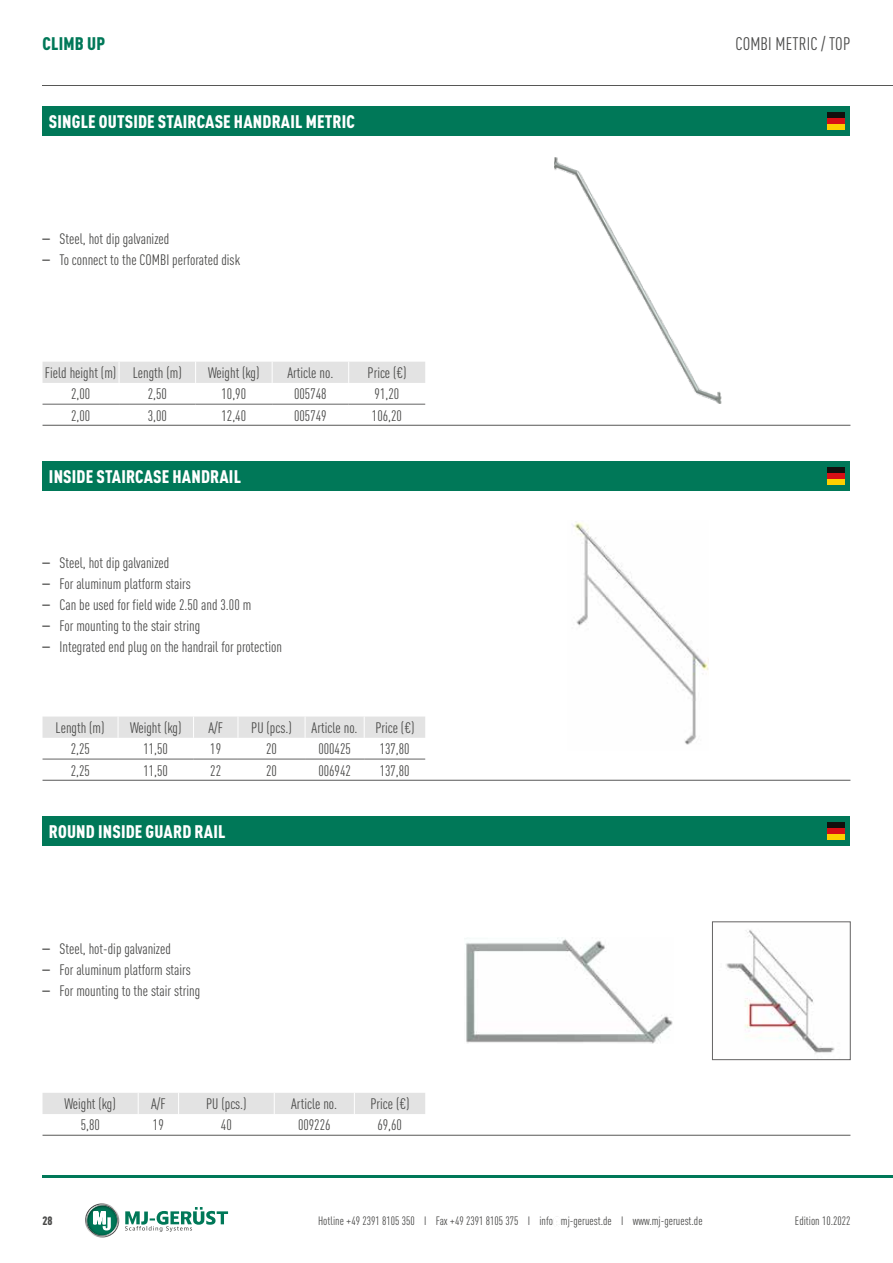
<style>
.page{position:relative;width:893px;height:1263px;background:#fff}
.page>*{position:absolute;margin:0;border:0;box-sizing:border-box;transform-origin:0 0}
.t1{font:900 condensed 18px "DIN Pro";letter-spacing:.01em;color:#fff}
.t2{font:condensed 18px "DIN Pro";letter-spacing:.01em;color:#4a4a49}
.t3{font:900 condensed 18px "DIN Pro";letter-spacing:.01em;color:#007858}
.t4{font:condensed 15px "DIN Pro";color:#4a4a49}
.t5{font:condensed 12px "DIN Pro";color:#4a4a49}
.t6{font:900 condensed 12px "DIN Pro";color:#4a4a49}
.s1{font-family:"Helvetica"}
.s2{font-family:"Univers";font-weight:500}
</style>
<div class="page">
<hr style="left:43px;top:85px;width:850px;height:1px;background:#575756">
<hr style="left:43px;top:1176px;width:850px;height:2px;background:#007858">
<svg style="left:85px;top:1203px;width:34px;height:34px"></svg>
<svg style="left:125px;top:1207px;width:103px;height:25px"></svg>
<div style="left:43px;top:106px;width:807px;height:30px;background:#007858"></div>
<hr style="left:43px;top:425px;width:807px;height:1px;background:#575756">
<hr style="left:43px;top:404px;width:76px;height:1px;background:#646363">
<hr style="left:119px;top:404px;width:77px;height:1px;background:#646363">
<hr style="left:196px;top:404px;width:76px;height:1px;background:#646363">
<hr style="left:272px;top:404px;width:77px;height:1px;background:#646363">
<hr style="left:349px;top:404px;width:76px;height:1px;background:#646363">
<div style="left:43px;top:362px;width:382px;height:21px;background:#e3e3e3"></div>
<img style="left:554px;top:157px;width:167px;height:247px">
<div style="left:827px;top:113px;width:17px;height:17px;background:#12100d"></div>
<div style="left:827px;top:118px;width:17px;height:12px;background:#d70f15"></div>
<div style="left:827px;top:124px;width:17px;height:6px;background:#fecf00"></div>
<div style="left:43px;top:461px;width:807px;height:30px;background:#007858"></div>
<hr style="left:43px;top:780px;width:807px;height:1px;background:#575756">
<div style="left:43px;top:716px;width:382px;height:22px;background:#e3e3e3"></div>
<hr style="left:43px;top:759px;width:75px;height:1px;background:#646363">
<hr style="left:118px;top:759px;width:76px;height:1px;background:#646363">
<hr style="left:194px;top:759px;width:44px;height:1px;background:#646363">
<hr style="left:305px;top:759px;width:59px;height:1px;background:#646363">
<hr style="left:364px;top:759px;width:61px;height:1px;background:#646363">
<hr style="left:238px;top:759px;width:67px;height:1px;background:#646363">
<div style="left:827px;top:468px;width:17px;height:17px;background:#12100d"></div>
<div style="left:827px;top:473px;width:17px;height:12px;background:#d70f15"></div>
<div style="left:827px;top:479px;width:17px;height:6px;background:#fecf00"></div>
<img style="left:572px;top:522px;width:136px;height:223px">
<div style="left:43px;top:816px;width:807px;height:30px;background:#007858"></div>
<hr style="left:43px;top:1135px;width:807px;height:1px;background:#575756">
<div style="left:43px;top:1093px;width:382px;height:21px;background:#e3e3e3"></div>
<img style="left:465px;top:937px;width:208px;height:107px">
<img style="left:726px;top:930px;width:109px;height:124px">
<div style="left:712px;top:922px;width:138px;height:138px;border:1px solid #646363"></div>
<div style="left:827px;top:823px;width:17px;height:17px;background:#12100d"></div>
<div style="left:827px;top:828px;width:17px;height:12px;background:#d70f15"></div>
<div style="left:827px;top:834px;width:17px;height:6px;background:#fecf00"></div>
<p class="t3" style="left:43px;top:30px;width:64px">CLIMB UP</p>
<p class="t2" style="left:735px;top:31px;width:116px">COMBI METRIC / TOP</p>
<p class="t1" style="left:49px;top:108px;width:307px">SINGLE OUTSIDE STAIRCASE HANDRAIL METRIC</p>
<p class="t4" style="left:43px;top:228px;width:128px"><span class="s1">–</span> Steel, hot dip galvanized</p>
<p class="t4" style="left:43px;top:249px;width:199px"><span class="s1">–</span> To connect to the COMBI perforated disk</p>
<p class="t4" style="left:45px;top:362px;width:138px">Field height (m) Length (m)</p>
<p class="t4" style="left:208px;top:362px;width:53px">Weight (kg)</p>
<p class="t4" style="left:287px;top:362px;width:48px">Article no.</p>
<p class="t4" style="left:368px;top:362px;width:41px">Price (€)</p>
<p class="t4" style="left:71px;top:383px;width:21px">2,00</p>
<p class="t4" style="left:148px;top:383px;width:21px">2,50</p>
<p class="t4" style="left:222px;top:383px;width:26px">10,90</p>
<p class="t4" style="left:294px;top:383px;width:34px">005748</p>
<p class="t4" style="left:375px;top:383px;width:26px">91,20</p>
<p class="t4" style="left:71px;top:405px;width:21px">2,00</p>
<p class="t4" style="left:148px;top:405px;width:21px">3,00</p>
<p class="t4" style="left:222px;top:405px;width:26px">12,40</p>
<p class="t4" style="left:294px;top:405px;width:34px">005749</p>
<p class="t4" style="left:372px;top:405px;width:31px">106,20</p>
<p class="t1" style="left:49px;top:463px;width:194px">INSIDE STAIRCASE HANDRAIL</p>
<p class="t4" style="left:43px;top:552px;width:128px"><span class="s1">–</span> Steel, hot dip galvanized</p>
<p class="t4" style="left:43px;top:573px;width:150px"><span class="s1">–</span> For aluminum platform stairs</p>
<p class="t4" style="left:43px;top:594px;width:210px"><span class="s1">–</span> Can be used for field wide 2.50 and 3.00 m</p>
<p class="t4" style="left:43px;top:615px;width:159px"><span class="s1">–</span> For mounting to the stair string</p>
<p class="t4" style="left:43px;top:636px;width:241px"><span class="s1">–</span> Integrated end plug on the handrail for protection</p>
<p class="t4" style="left:56px;top:717px;width:50px">Length (m)</p>
<p class="t4" style="left:130px;top:717px;width:53px">Weight (kg)</p>
<p class="t4" style="left:208px;top:717px;width:16px">A/F</p>
<p class="t4" style="left:251px;top:717px;width:42px">PU (pcs.)</p>
<p class="t4" style="left:312px;top:717px;width:104px">Article no. Price (€)</p>
<p class="t4" style="left:71px;top:738px;width:21px">2,25</p>
<p class="t4" style="left:143px;top:738px;width:26px">11,50</p>
<p class="t4" style="left:210px;top:738px;width:12px">19</p>
<p class="t4" style="left:266px;top:738px;width:12px">20</p>
<p class="t4" style="left:318px;top:738px;width:34px">000425</p>
<p class="t4" style="left:380px;top:738px;width:31px">137,80</p>
<p class="t4" style="left:71px;top:760px;width:21px">2,25</p>
<p class="t4" style="left:143px;top:760px;width:26px">11,50</p>
<p class="t4" style="left:210px;top:760px;width:12px">22</p>
<p class="t4" style="left:266px;top:760px;width:12px">20</p>
<p class="t4" style="left:318px;top:760px;width:34px">006942</p>
<p class="t4" style="left:380px;top:760px;width:31px">137,80</p>
<p class="t1" style="left:49px;top:818px;width:178px">ROUND INSIDE GUARD RAIL</p>
<p class="t4" style="left:43px;top:938px;width:130px"><span class="s1">–</span> Steel, hot-dip galvanized</p>
<p class="t4" style="left:43px;top:959px;width:150px"><span class="s1">–</span> For aluminum platform stairs</p>
<p class="t4" style="left:43px;top:980px;width:159px"><span class="s1">–</span> For mounting to the stair string</p>
<p class="t4" style="left:65px;top:1093px;width:53px">Weight (kg)</p>
<p class="t4" style="left:151px;top:1093px;width:16px">A/F</p>
<p class="t4" style="left:206px;top:1093px;width:42px">PU (pcs.)</p>
<p class="t4" style="left:291px;top:1093px;width:48px">Article no.</p>
<p class="t4" style="left:370px;top:1093px;width:41px">Price (€)</p>
<p class="t4" style="left:81px;top:1115px;width:21px">5,80</p>
<p class="t4" style="left:153px;top:1115px;width:12px">19</p>
<p class="t4" style="left:221px;top:1115px;width:12px">40</p>
<p class="t4" style="left:298px;top:1115px;width:34px">009226</p>
<p class="t4" style="left:377px;top:1115px;width:26px">69,60</p>
<p class="t6" style="left:43px;top:1212px;width:12px">28</p>
<p class="t5" style="left:318px;top:1212px;width:386px">Hotline +49 2391 8105 350 I Fax +49 2391 8105 375 I info<span class="s2">@</span>mj-geruest.de I www.mj-geruest.de</p>
<p class="t5" style="left:795px;top:1212px;width:57px">Edition 10.2022</p>
</div>
